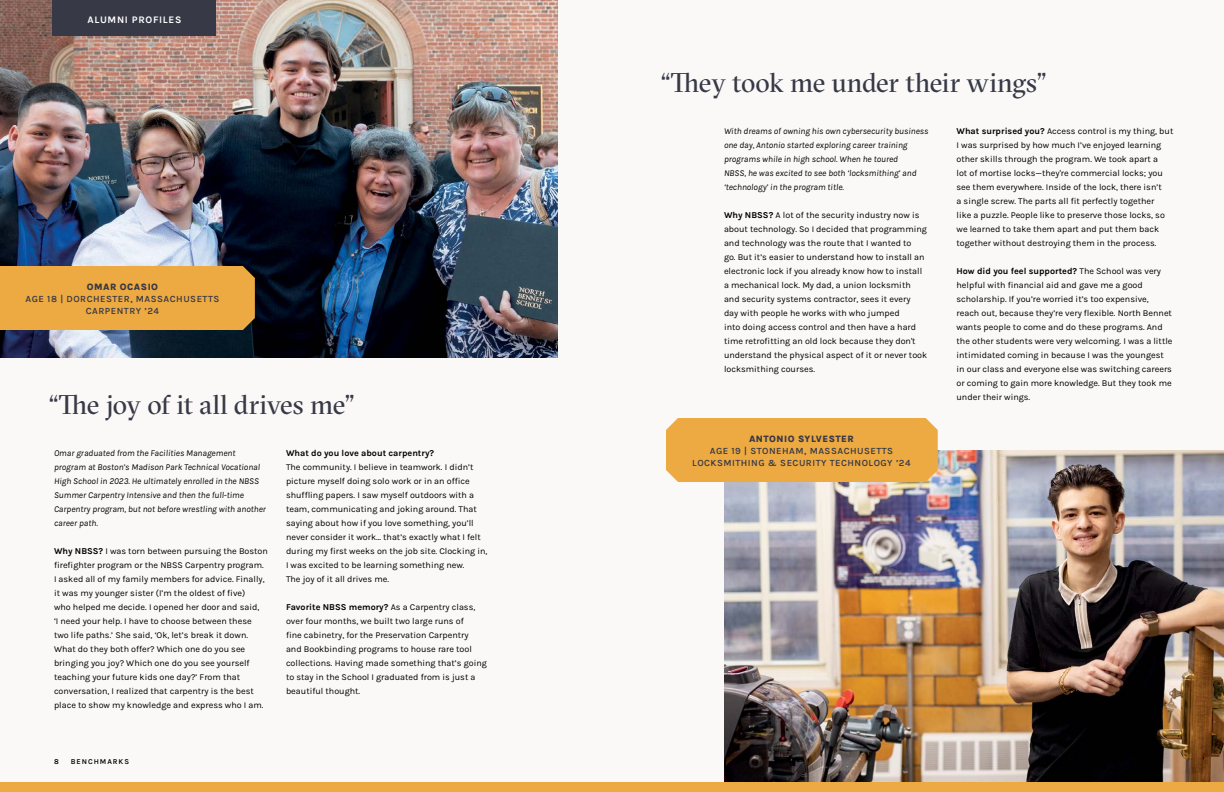
<style>
.page{position:relative;width:1224px;height:792px;background:#faf9f8}
.page>*{position:absolute;margin:0;border:0;box-sizing:border-box;transform-origin:0 0}
.t1{font:27px "GT Sectra Fine";letter-spacing:-.015em;color:#373946}
.t2{font:700 10px "Karla";letter-spacing:.07em;color:#fff}
.t3{font:600 9.5px/12px "Karla";letter-spacing:.05em;color:#373946;text-align:center}
.t4{font:800 9.5px "Karla";letter-spacing:.05em;color:#373946}
.t5{font:9px/14px "Karla";color:#000}
.t6{font:italic 9px/14px "Karla";color:#000}
.t7{font:700 9px "Karla";color:#000}
.t8{font:600 7.5px "Karla";letter-spacing:.125em;color:#000}
.s1{font-weight:700}
</style>
<div class="page">
<img style="left:724px;top:450px;width:500px;height:332px">
<img style="left:0;top:0;width:558px;height:358px">
<div style="left:0;top:782px;width:1224px;height:10px;background:#eeaa42"></div>
<div style="left:0;top:266px;width:255px;height:64px;background:#eeaa42"></div>
<div style="left:666px;top:418px;width:272px;height:64px;background:#eeaa42"></div>
<div style="left:53px;top:0;width:163px;height:36px;background:#373946"></div>
<p class="t2" style="left:87px;top:13px;width:95px">ALUMNI PROFILES</p>
<p class="t4" style="left:87px;top:281px;width:73px">OMAR OCASIO</p>
<p class="t3" style="left:26px;top:293px;width:195px">AGE 18 | DORCHESTER, MASSACHUSETTS<br>CARPENTRY ’24</p>
<h1 class="t1" style="left:49px;top:389px;width:307px">“The joy of it all drives me”</h1>
<p class="t6" style="left:54px;top:446px;width:213px">Omar graduated from the Facilities Management program at Boston’s Madison Park Technical Vocational High School in 2023. He ultimately enrolled in the NBSS Summer Carpentry Intensive and then the full-time Carpentry program, but not before wrestling with another career path.</p>
<p class="t5" style="left:54px;top:544px;width:215px"><span class="s1">Why NBSS?</span> I was torn between pursuing the Boston firefighter program or the NBSS Carpentry program.<br>I asked all of my family members for advice. Finally, it was my younger sister (I’m the oldest of five)<br>who helped me decide. I opened her door and said,<br>‘I need your help. I have to choose between these two life paths.’ She said, ‘Ok, let’s break it down.<br>What do they both offer? Which one do you see bringing you joy? Which one do you see yourself teaching your future kids one day?’ From that conversation, I realized that carpentry is the best place to show my knowledge and express who I am.</p>
<p class="t7" style="left:286px;top:447px;width:150px">What do you love about carpentry?</p>
<p class="t5" style="left:286px;top:460px;width:203px">The community. I believe in teamwork. I didn’t picture myself doing solo work or in an office shuffling papers. I saw myself outdoors with a team, communicating and joking around. That saying about how if you love something, you’ll never consider it work… that’s exactly what I felt during my first weeks on the job site. Clocking in, I was excited to be learning something new.<br>The joy of it all drives me.</p>
<p class="t5" style="left:286px;top:600px;width:202px"><span class="s1">Favorite NBSS memory?</span> As a Carpentry class, over four months, we built two large runs of<br>fine cabinetry, for the Preservation Carpentry<br>and Bookbinding programs to house rare tool collections. Having made something that’s going to stay in the School I graduated from is just a beautiful thought.</p>
<p class="t8" style="left:54px;top:757px;width:6px">8</p>
<p class="t8" style="left:71px;top:757px;width:60px">BENCHMARKS</p>
<h1 class="t1" style="left:661px;top:67px;width:387px">“They took me under their wings”</h1>
<p class="t5" style="left:957px;top:124px;width:218px"><span class="s1">What surprised you?</span> Access control is my thing, but I was surprised by how much I’ve enjoyed learning other skills through the program. We took apart a<br>lot of mortise locks—they're commercial locks; you see them everywhere. Inside of the lock, there isn’t<br>a single screw. The parts all fit perfectly together<br>like a puzzle. People like to preserve those locks, so we learned to take them apart and put them back together without destroying them in the process.</p>
<p class="t5" style="left:957px;top:264px;width:217px"><span class="s1">How did you feel supported?</span> The School was very helpful with financial aid and gave me a good scholarship. If you’re worried it’s too expensive, reach out, because they’re very flexible. North Bennet wants people to come and do these programs. And the other students were very welcoming. I was a little intimidated coming in because I was the youngest in our class and everyone else was switching careers or coming to gain more knowledge. But they took me under their wings.</p>
<p class="t4" style="left:749px;top:433px;width:106px">ANTONIO SYLVESTER</p>
<p class="t3" style="left:692px;top:445px;width:220px">AGE 19 | STONEHAM, MASSACHUSETTS<br>LOCKSMITHING &amp; SECURITY TECHNOLOGY ’24</p>
<p class="t6" style="left:724px;top:124px;width:206px">With dreams of owning his own cybersecurity business one day, Antonio started exploring career training programs while in high school. When he toured<br>NBSS, he was excited to see both ‘locksmithing’ and ‘technology’ in the program title.</p>
<p class="t5" style="left:724px;top:208px;width:205px"><span class="s1">Why NBSS?</span> A lot of the security industry now is about technology. So I decided that programming and technology was the route that I wanted to<br>go. But it’s easier to understand how to install an electronic lock if you already know how to install a mechanical lock. My dad, a union locksmith and security systems contractor, sees it every day with people he works with who jumped<br>into doing access control and then have a hard time retrofitting an old lock because they don't understand the physical aspect of it or never took locksmithing courses.</p>
</div>
